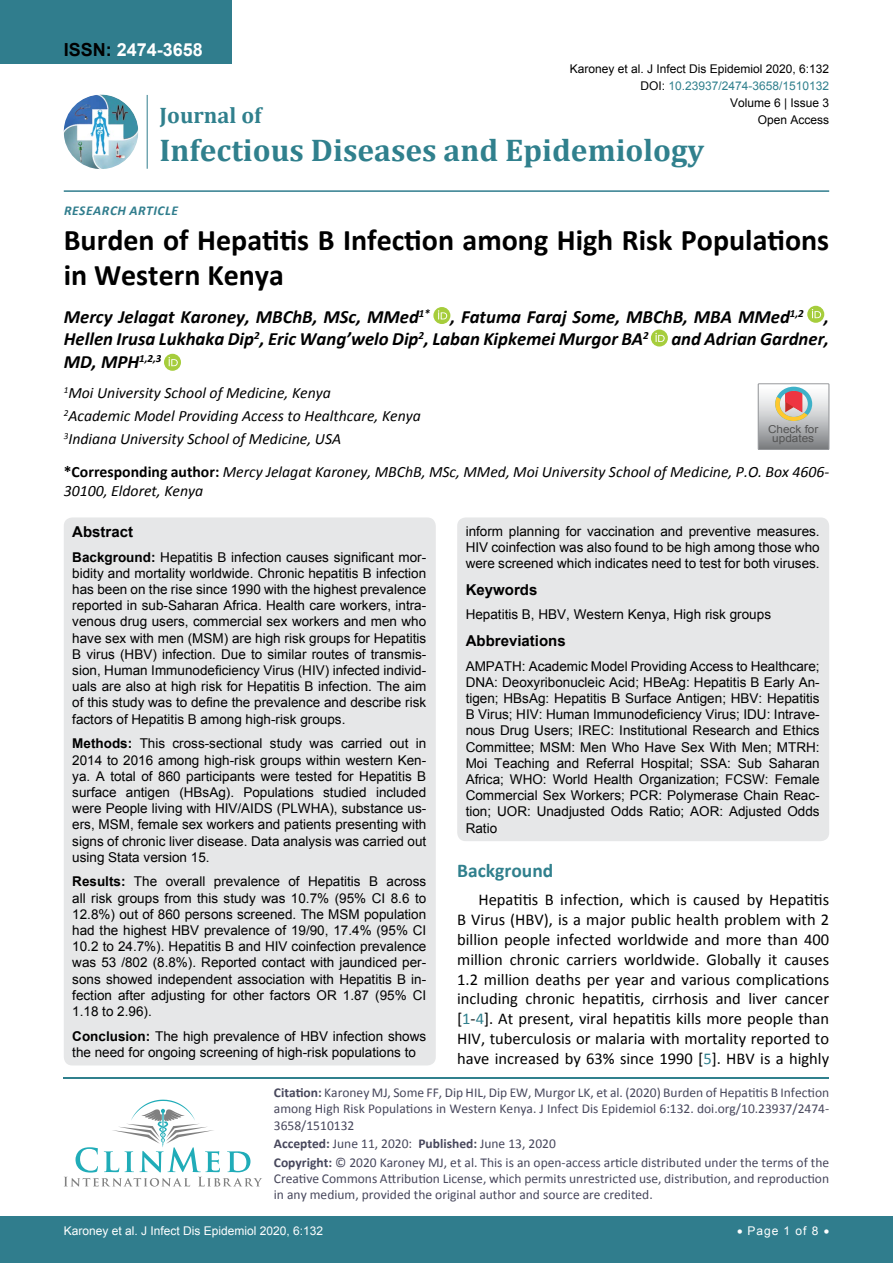
<style>
.page{position:relative;width:893px;height:1263px;background:#fff}
.page>*{position:absolute;margin:0;border:0;box-sizing:border-box;transform-origin:0 0}
.t1{font:700 31.5px "Cambria";color:#30808d}
.t2{font:700 30px/34.5px "Calibri";color:#000}
.t3{font:700 22.5px "Cambria";color:#30808d}
.t4{font:700 19.5px "Calibri";color:#30808d}
.t5{font:italic 700 18.75px/22.5px "Calibri";color:#000;text-align:justify}
.t6{font:700 18px "Arial";color:#fff}
.t7{font:16.5px/19.8px "Calibri";color:#000;text-align:justify}
.t8{font:italic 15.75px/23.1px "Calibri";color:#000}
.t9{font:700 15px "Arial";color:#000}
.t10{font:13.5px/16.2px "Arial";color:#000;text-align:justify}
.t11{font:13.5px/16.2px "Calibri";color:#47475c}
.t12{font:italic 700 13.5px "Calibri";letter-spacing:.04em;color:#307d8d}
.t13{font:12px "Arial";color:#000}
.t14{font:12px "Arial";color:#fff}
.t15{font:12px "Arial";color:#30808d}
.t16{font:10.95px/9.4px "Arial";color:#535353;text-align:center;scale:1.08 1}
.s1{color:#000}
.s2{font-weight:700;font-style:normal}
.s3{font-weight:700}
.s4{color:#30808d}
</style>
<div class="page">
<div style="left:0;top:0;width:231px;height:64px;background:#307d8d"></div>
<img style="left:64px;top:95px;width:74px;height:74px;border-radius:37px">
<hr style="left:147px;top:95px;width:1px;height:74px;background:#307d8d">
<hr style="left:64px;top:190px;width:765px;height:2px;background:#307d8d">
<div style="left:0;top:1217px;width:893px;height:46px;background:#307d8d"></div>
<hr style="left:64px;top:1077px;width:765px;height:1px;background:#30808d">
<svg style="left:64px;top:1100px;width:198px;height:86px"></svg>
<div style="left:433px;top:307px;width:17px;height:17px;background:#a6cd3c;border-radius:50%"></div>
<svg style="left:438px;top:310px;width:9px;height:10px"></svg>
<div style="left:807px;top:306px;width:17px;height:17px;background:#a6cd3c;border-radius:50%"></div>
<svg style="left:812px;top:309px;width:9px;height:9px"></svg>
<svg style="left:651px;top:329px;width:17px;height:18px"></svg>
<svg style="left:655px;top:333px;width:10px;height:9px"></svg>
<svg style="left:164px;top:354px;width:17px;height:17px"></svg>
<svg style="left:169px;top:357px;width:9px;height:9px"></svg>
<div style="left:64px;top:517px;width:372px;height:548px;background:#e6e7e8;border-radius:9px"></div>
<div style="left:457px;top:517px;width:372px;height:324px;background:#e6e7e8;border-radius:9px"></div>
<div style="left:758px;top:383px;width:71px;height:67px;border:1px solid #939598"></div>
<svg style="left:758px;top:384px;width:71px;height:65px"></svg>
<h3 class="t6" style="left:64px;top:38px;width:141px"><span class="s1">ISSN:</span> 2474-3658</h3>
<p class="t13" style="left:570px;top:60px;width:261px">Karoney et al. J Infect Dis Epidemiol 2020, 6:132</p>
<p class="t13" style="left:730px;top:95px;width:101px">Volume 6 | Issue 3</p>
<p class="t15" style="left:640px;top:78px;width:190px"><span class="s1">DOI:</span> 10.23937/2474-3658/1510132</p>
<h3 class="t3" style="left:160px;top:100px;width:103px">Journal of</h3>
<h1 class="t1" style="left:160px;top:128px;width:546px">Infectious Diseases and Epidemiology</h1>
<p class="t13" style="left:758px;top:112px;width:73px">Open Access</p>
<p class="t12" style="left:64px;top:202px;width:17px">Research</p>
<p class="t12" style="left:129px;top:202px;width:32px">Article</p>
<h2 class="t2" style="left:64px;top:223px;width:767px">Burden of Hepatitis B Infection among High Risk Populations in Western Kenya</h2>
<h3 class="t5" style="left:64px;top:305px;width:767px">Mercy Jelagat Karoney, MBChB, MSc, MMed<sup>1*</sup> , Fatuma Faraj Some, MBChB, MBA MMed<sup>1,2</sup> , Hellen Irusa Lukhaka Dip<sup>2</sup>, Eric Wang’welo Dip<sup>2</sup>, Laban Kipkemei Murgor BA<sup>2</sup> and Adrian Gardner, MD, MPH<sup>1,2,3</sup></h3>
<p class="t8" style="left:64px;top:381px;width:359px"><sup>1</sup>Moi University School of Medicine, Kenya<br><sup>2</sup>Academic Model Providing Access to Healthcare, Kenya<br><sup>3</sup>Indiana University School of Medicine, USA</p>
<p class="t8" style="left:64px;top:462px;width:767px;line-height:18.9px"><span class="s2">*Corresponding author:</span> Mercy Jelagat Karoney, MBChB, MSc, MMed, Moi University School of Medicine, P.O. Box 4606-<br>30100, Eldoret, Kenya</p>
<p class="t9" style="left:72px;top:522px;width:62px">Abstract</p>
<p class="t10" style="left:72px;top:549px;width:355px"><span class="s3">Background:</span> Hepatitis B infection causes significant mor&shy;bidity and mortality worldwide. Chronic hepatitis B infection has been on the rise since 1990 with the highest prevalence reported in sub-Saharan Africa. Health care workers, intra&shy;venous drug users, commercial sex workers and men who have sex with men (MSM) are high risk groups for Hepatitis B virus (HBV) infection. Due to similar routes of transmis&shy;sion, Human Immunodeficiency Virus (HIV) infected individ&shy;uals are also at high risk for Hepatitis B infection. The aim of this study was to define the prevalence and describe risk factors of Hepatitis B among high-risk groups.</p>
<p class="t10" style="left:72px;top:736px;width:355px"><span class="s3">Methods:</span> This cross-sectional study was carried out in 2014 to 2016 among high-risk groups within western Ken&shy;ya. A total of 860 participants were tested for Hepatitis B surface antigen (HBsAg). Populations studied included were People living with HIV/AIDS (PLWHA), substance us&shy;ers, MSM, female sex workers and patients presenting with signs of chronic liver disease. Data analysis was carried out using Stata version 15.</p>
<p class="t10" style="left:72px;top:874px;width:355px"><span class="s3">Results:</span> The overall prevalence of Hepatitis B across all risk groups from this study was 10.7% (95% CI 8.6 to 12.8%) out of 860 persons screened. The MSM population had the highest HBV prevalence of 19/90, 17.4% (95% CI 10.2 to 24.7%). Hepatitis B and HIV coinfection prevalence was 53 /802 (8.8%). Reported contact with jaundiced per&shy;sons showed independent association with Hepatitis B in&shy;fection after adjusting for other factors OR 1.87 (95% CI 1.18 to 2.96).</p>
<p class="t10" style="left:72px;top:1028px;width:355px"><span class="s3">Conclusion:</span> The high prevalence of HBV infection shows the need for ongoing screening of high-risk populations to</p>
<p class="t16" style="left:768px;top:424px;width:48px">Check for updates</p>
<p class="t10" style="left:466px;top:523px;width:355px">inform planning for vaccination and preventive measures.<br>HIV coinfection was also found to be high among those who were screened which indicates need to test for both viruses.</p>
<p class="t9" style="left:466px;top:579px;width:73px">Keywords</p>
<p class="t10" style="left:466px;top:607px;width:307px">Hepatitis B, HBV, Western Kenya, High risk groups</p>
<p class="t9" style="left:466px;top:631px;width:102px">Abbreviations</p>
<p class="t10" style="left:466px;top:658px;width:355px">AMPATH: Academic Model Providing Access to Healthcare; DNA: Deoxyribonucleic Acid; HBeAg: Hepatitis B Early An&shy;tigen; HBsAg: Hepatitis B Surface Antigen; HBV: Hepatitis B Virus; HIV: Human Immunodeficiency Virus; IDU: Intrave&shy;nous Drug Users; IREC: Institutional Research and Ethics Committee; MSM: Men Who Have Sex With Men; MTRH:<br>Moi Teaching and Referral Hospital; SSA: Sub Saharan Africa; WHO: World Health Organization; FCSW: Female Commercial Sex Workers; PCR: Polymerase Chain Reac&shy;tion; UOR: Unadjusted Odds Ratio; AOR: Adjusted Odds Ratio</p>
<h3 class="t4" style="left:457px;top:858px;width:98px">Background</h3>
<p class="t7" style="left:457px;top:890px;width:373px;text-indent:21px">Hepatitis B infection, which is caused by Hepatitis B Virus (HBV), is a major public health problem with 2 billion people infected worldwide and more than 400 million chronic carriers worldwide. Globally it causes 1.2 million deaths per year and various complications including chronic hepatitis, cirrhosis and liver cancer [<span class="s4">1</span>-<span class="s4">4</span>]. At present, viral hepatitis kills more people than HIV, tuberculosis or malaria with mortality reported to have increased by 63% since 1990 [<span class="s4">5</span>]. HBV is a highly</p>
<p class="t11" style="left:274px;top:1084px;width:557px;text-align:justify"><span class="s3">Citation:</span> Karoney MJ, Some FF, Dip HIL, Dip EW, Murgor LK, et al. (2020) Burden of Hepatitis B Infection among High Risk Populations in Western Kenya. J Infect Dis Epidemiol 6:132. doi.org/10.23937/2474- 3658/1510132</p>
<p class="t11" style="left:274px;top:1134px;width:557px;line-height:18.6px"><span class="s3">Accepted:</span> June 11, 2020: <span class="s3">Published:</span> June 13, 2020<br><span class="s3">Copyright:</span> © 2020 Karoney MJ, et al. This is an open-access article distributed under the terms of the</p>
<p class="t11" style="left:274px;top:1170px;width:557px">Creative Commons Attribution License, which permits unrestricted use, distribution, and reproduction in any medium, provided the original author and source are credited.</p>
<p class="t14" style="left:737px;top:1223px;width:94px">• Page 1 of 8 •</p>
<p class="t14" style="left:64px;top:1223px;width:261px">Karoney et al. J Infect Dis Epidemiol 2020, 6:132</p>
</div>
